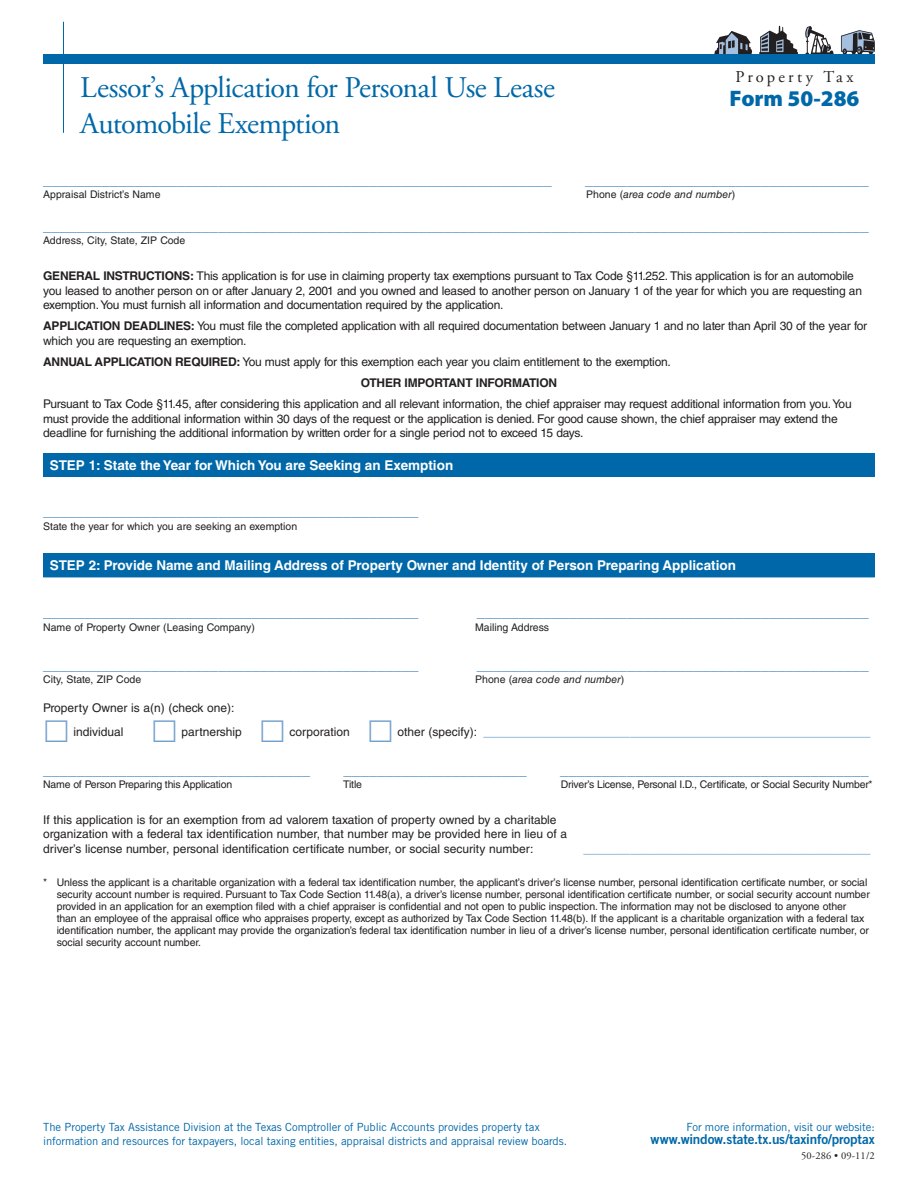
<style>
.page{position:relative;width:918px;height:1188px;background:#fff}
.page>*{position:absolute;margin:0;border:0;box-sizing:border-box;transform-origin:0 0}
.Title{font:30px/36px "Adobe Garamond Pro";letter-spacing:-.025em;color:#0068a9}
.FORM{font:900 22.5px "Myriad Pro";color:#0068a9}
.Property_Tax_Header{font:16.5px "Adobe Garamond Pro";letter-spacing:.185em;color:#231f20}
.Line{font:15px "Helvetica LT Std";color:#5b94c6}
.Divider_Bar{font:700 13.5px "Helvetica LT Std";color:#fff}
.t1{font:13.5px "Trade Gothic LT Std Bd 2";letter-spacing:-.01em;color:#0068a9}
.Intro_Text{font:12px/14.4px "Helvetica LT Std";letter-spacing:-.02em;color:#231f20}
.Body_text{font:12px/14.4px "Helvetica LT Std";color:#231f20}
.Body_text-2{font:12px "Helvetica LT Std";color:#5b94c6}
.Intro_Text-2{font:700 12px "Helvetica LT Std";letter-spacing:-.02em;color:#231f20}
.t2{font:11.25px/13.5px "Trade Gothic LT Std";letter-spacing:-.005em;color:#0068a9}
.Indent{font:10.5px/12px "Helvetica LT Std";letter-spacing:-.01em;color:#231f20}
.Text_Below_Line{font:10.5px "Helvetica LT Std";color:#231f20}
.Text_Below_Line-2{font:10.5px "Helvetica LT Std";letter-spacing:-.02em;color:#231f20}
.Text_Below_Line-3{font:italic 10.5px "Helvetica LT Std";color:#231f20}
.Form_Number_at_Botto{font:10.5px "Adobe Garamond Pro";letter-spacing:.01em;color:#231f20}
.s1{font-style:normal}
.s2{font-weight:700}
.s3{color:#231f20}
</style>
<div class="page">
<svg style="left:759px;top:26px;width:39px;height:28px"></svg>
<svg style="left:714px;top:31px;width:38px;height:23px"></svg>
<svg style="left:805px;top:26px;width:29px;height:28px"></svg>
<svg style="left:841px;top:30px;width:34px;height:24px"></svg>
<div style="left:43px;top:54px;width:832px;height:10px;background:#0068a9"></div>
<hr style="left:63px;top:22px;width:1px;height:111px;background:#0068a9">
<div style="left:43px;top:453px;width:832px;height:23px;background:#0068a9"></div>
<hr style="left:43px;top:476px;width:832px;height:1px;background:#0068a9">
<div style="left:43px;top:554px;width:832px;height:23px;background:#0068a9"></div>
<hr style="left:43px;top:577px;width:832px;height:1px;background:#0068a9">
<p class="Title" style="left:80px;top:70px;width:476px">Lessor’s Application for Personal Use Lease<br>Automobile Exemption</p>
<p class="Property_Tax_Header" style="left:735px;top:67px;width:120px">Property Tax</p>
<p class="FORM" style="left:730px;top:86px;width:131px">Form 50-286</p>
<p class="Line" style="left:43px;top:171px;width:510px">_____________________________________________________________</p>
<p class="Line" style="left:585px;top:171px;width:285px">__________________________________</p>
<p class="Text_Below_Line" style="left:43px;top:189px;width:119px">Appraisal District’s Name</p>
<p class="Text_Below_Line-3" style="left:586px;top:189px;width:151px"><span class="s1">Phone (</span>area code and number<span class="s1">)</span></p>
<p class="Line" style="left:43px;top:217px;width:827px">___________________________________________________________________________________________________</p>
<p class="Text_Below_Line" style="left:43px;top:235px;width:144px">Address, City, State, ZIP Code</p>
<p class="Intro_Text" style="left:43px;top:269px;width:820px"><span class="s2">GENERAL INSTRUCTIONS:</span> This application is for use in claiming property tax exemptions pursuant to Tax Code §11.252. This application is for an automobile you leased to another person on or after January 2, 2001 and you owned and leased to another person on January 1 of the year for which you are requesting an exemption. You must furnish all information and documentation required by the application.</p>
<p class="Intro_Text" style="left:43px;top:319px;width:826px"><span class="s2">APPLICATION DEADLINES:</span> You must file the completed application with all required documentation between January 1 and no later than April 30 of the year for which you are requesting an exemption.</p>
<p class="Intro_Text" style="left:43px;top:354px;width:629px"><span class="s2">ANNUAL APPLICATION REQUIRED:</span> You must apply for this exemption each year you claim entitlement to the exemption.</p>
<p class="Intro_Text-2" style="left:361px;top:375px;width:198px">OTHER IMPORTANT INFORMATION</p>
<p class="Intro_Text" style="left:43px;top:397px;width:810px">Pursuant to Tax Code §11.45, after considering this application and all relevant information, the chief appraiser may request additional information from you. You must provide the additional information within 30 days of the request or the application is denied. For good cause shown, the chief appraiser may extend the deadline for furnishing the additional information by written order for a single period not to exceed 15 days.</p>
<p class="Divider_Bar" style="left:50px;top:457px;width:405px">STEP 1: State the Year for Which You are Seeking an Exemption</p>
<p class="Line" style="left:43px;top:502px;width:377px">_____________________________________________</p>
<p class="Text_Below_Line" style="left:43px;top:520px;width:256px">State the year for which you are seeking an exemption</p>
<p class="Divider_Bar" style="left:50px;top:557px;width:688px">STEP 2: Provide Name and Mailing Address of Property Owner and Identity of Person Preparing Application</p>
<p class="Line" style="left:43px;top:603px;width:377px">_____________________________________________</p>
<p class="Line" style="left:477px;top:603px;width:393px">_______________________________________________</p>
<p class="Text_Below_Line" style="left:43px;top:621px;width:213px">Name of Property Owner (Leasing Company)</p>
<p class="Text_Below_Line" style="left:475px;top:621px;width:76px">Mailing Address</p>
<p class="Line" style="left:43px;top:656px;width:377px">_____________________________________________</p>
<p class="Line" style="left:477px;top:656px;width:393px">_______________________________________________</p>
<p class="Text_Below_Line" style="left:43px;top:674px;width:100px">City, State, ZIP Code</p>
<p class="Text_Below_Line-3" style="left:475px;top:674px;width:151px"><span class="s1">Phone (</span>area code and number<span class="s1">)</span></p>
<p class="Body_text" style="left:43px;top:700px;width:193px">Property Owner is a(n) (check one):</p>
<p class="Body_text" style="left:74px;top:724px;width:52px">individual</p>
<p class="Body_text" style="left:182px;top:724px;width:62px">partnership</p>
<p class="Body_text" style="left:290px;top:724px;width:62px">corporation</p>
<p class="Body_text-2" style="left:398px;top:724px;width:474px"><span class="s3">other (specify):</span> __________________________________________________________</p>
<p class="Line" style="left:43px;top:761px;width:268px">________________________________</p>
<p class="Line" style="left:343px;top:761px;width:185px">______________________</p>
<p class="Line" style="left:560px;top:761px;width:310px">_____________________________________</p>
<p class="Text_Below_Line-2" style="left:43px;top:779px;width:191px">Name of Person Preparing this Application</p>
<p class="Text_Below_Line" style="left:343px;top:779px;width:20px">Title</p>
<p class="Text_Below_Line-2" style="left:561px;top:779px;width:314px">Driver’s License, Personal I.D., Certificate, or Social Security Number*</p>
<p class="Body_text" style="left:43px;top:813px;width:526px">If this application is for an exemption from ad valorem taxation of property owned by a charitable organization with a federal tax identification number, that number may be provided here in lieu of a driver’s license number, personal identification certificate number, or social security number:</p>
<p class="Body_text-2" style="left:584px;top:842px;width:288px">___________________________________________</p>
<p class="Indent" style="left:57px;top:876px;width:815px;text-indent:-14px">* Unless the applicant is a charitable organization with a federal tax identification number, the applicant’s driver’s license number, personal identification certificate number, or social security account number is required. Pursuant to Tax Code Section 11.48(a), a driver’s license number, personal identification certificate number, or social security account number provided in an application for an exemption filed with a chief appraiser is confidential and not open to public inspection. The information may not be disclosed to anyone other<br>than an employee of the appraisal office who appraises property, except as authorized by Tax Code Section 11.48(b). If the applicant is a charitable organization with a federal tax identification number, the applicant may provide the organization’s federal tax identification number in lieu of a driver’s license number, personal identification certificate number, or social security account number.</p>
<p class="t2" style="left:43px;top:1120px;width:526px">The Property Tax Assistance Division at the Texas Comptroller of Public Accounts provides property tax information and resources for taxpayers, local taxing entities, appraisal districts and appraisal review boards.</p>
<p class="t2" style="left:686px;top:1120px;width:190px">For more information, visit our website:</p>
<p class="t1" style="left:651px;top:1131px;width:226px">www.window.state.tx.us/taxinfo/proptax</p>
<p class="Form_Number_at_Botto" style="left:801px;top:1149px;width:75px">50-286 • 09-11/2</p>
</div>
